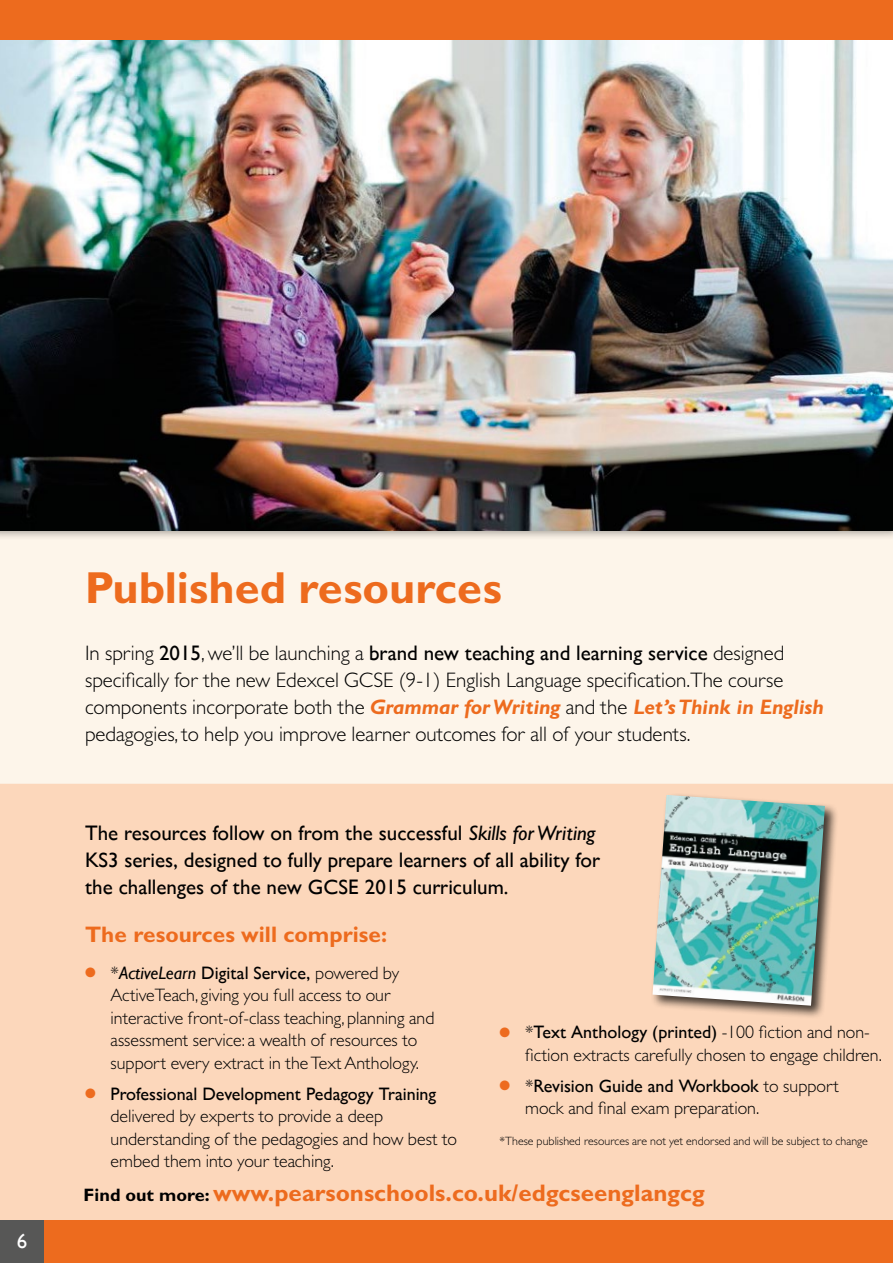
<style>
.page{position:relative;width:893px;height:1263px;background:#fdf5ea}
.page>*{position:absolute;margin:0;border:0;box-sizing:border-box;transform-origin:0 0}
.t1{font:700 45px "Gill Sans MT Pro";color:#ed6b1e}
.t2{font:700 24px "Gill Sans MT Pro";color:#ed6b1e}
.t3{font:700 22.5px "Gill Sans MT Pro";color:#ed6b1e}
.t4{font:300 21px/27px "Gill Sans MT Pro";color:#000}
.t5{font:500 21px/27px "Gill Sans MT Pro";color:#000}
.t6{font:500 21px "Gill Sans MT Pro";color:#fff}
.t7{font:300 18px/22.5px "Gill Sans MT Pro";color:#000}
.t8{font:300 12px "Gill Sans MT Pro";color:#000}
.s1{font-weight:500}
.s2{font-weight:700;font-style:italic;color:#ed6b1e}
.s3{font-style:italic}
.s4{color:#ed6b1e}
.s5{font-family:"Gill Sans";font-weight:400;font-style:italic}
.s6{font-size:18px;color:#000}
</style>
<div class="page">
<div style="left:0;top:784px;width:893px;height:445px;background:#fcd7bb"></div>
<div style="left:0;top:0;width:893px;height:541px;background:#000;opacity:.35"></div>
<img style="left:0;top:40px;width:893px;height:490px">
<div style="left:0;top:1220px;width:893px;height:43px;background:#ed6b1e"></div>
<div style="left:0;top:1220px;width:44px;height:43px;background:#575756"></div>
<div style="left:0;top:0;width:893px;height:40px;background:#ed6b1e"></div>
<div style="left:651px;top:793px;width:188px;height:226px;background:#000;opacity:.75"></div>
<img style="left:652px;top:795px;width:173px;height:211px">
<p class="t6" style="left:17px;top:1228px;width:12px">6</p>
<h1 class="t1" style="left:85px;top:560px;width:418px">Published resources</h1>
<p class="t4" style="left:85px;top:639px;width:740px">In spring <span class="s1">2015</span>, we’ll be launching a <span class="s1">brand new teaching and learning service</span> designed specifically for the new Edexcel GCSE (9-1) English Language specification.The course components incorporate both the <span class="s2">Grammar for Writing</span> and the <span class="s2">Let’s Think in English </span>pedagogies, to help you improve learner outcomes for all of your students.</p>
<p class="t5" style="left:85px;top:820px;width:517px">The resources follow on from the successful <span class="s3">Skills for Writing<br></span>KS3 series, designed to fully prepare learners of all ability for the challenges of the new GCSE 2015 curriculum.</p>
<p class="t3" style="left:85px;top:921px;width:304px">The resources will comprise:</p>
<p class="t7" style="left:111px;top:961px;width:325px;text-indent:-26px"><span class="s4">●</span> *<span class="s5">ActiveLearn</span> <span class="s1">Digital Service,</span> powered by ActiveTeach, giving you full access to our interactive front-of-class teaching, planning and assessment service: a wealth of resources to support every extract in the Text Anthology.</p>
<p class="t7" style="left:111px;top:1082px;width:348px;text-indent:-26px"><span class="s4">●</span> <span class="s1">Professional Development Pedagogy Training </span>delivered by experts to provide a deep understanding of the pedagogies and how best to embed them into your teaching.</p>
<p class="t7" style="left:525px;top:1021px;width:358px;text-indent:-26px"><span class="s4">●</span> *<span class="s1">Text Anthology (printed)</span> -100 fiction and non&shy;fiction extracts carefully chosen to engage children.</p>
<p class="t7" style="left:525px;top:1074px;width:315px;text-indent:-26px"><span class="s4">●</span> *<span class="s1">Revision Guide and Workbook</span> to support mock and final exam preparation.</p>
<p class="t8" style="left:500px;top:1134px;width:370px">*These published resources are not yet endorsed and will be subject to change</p>
<h2 class="t2" style="left:84px;top:1178px;width:623px"><span class="s6">Find out more:</span> www.pearsonschools.co.uk/edgcseenglangcg</h2>
</div>
